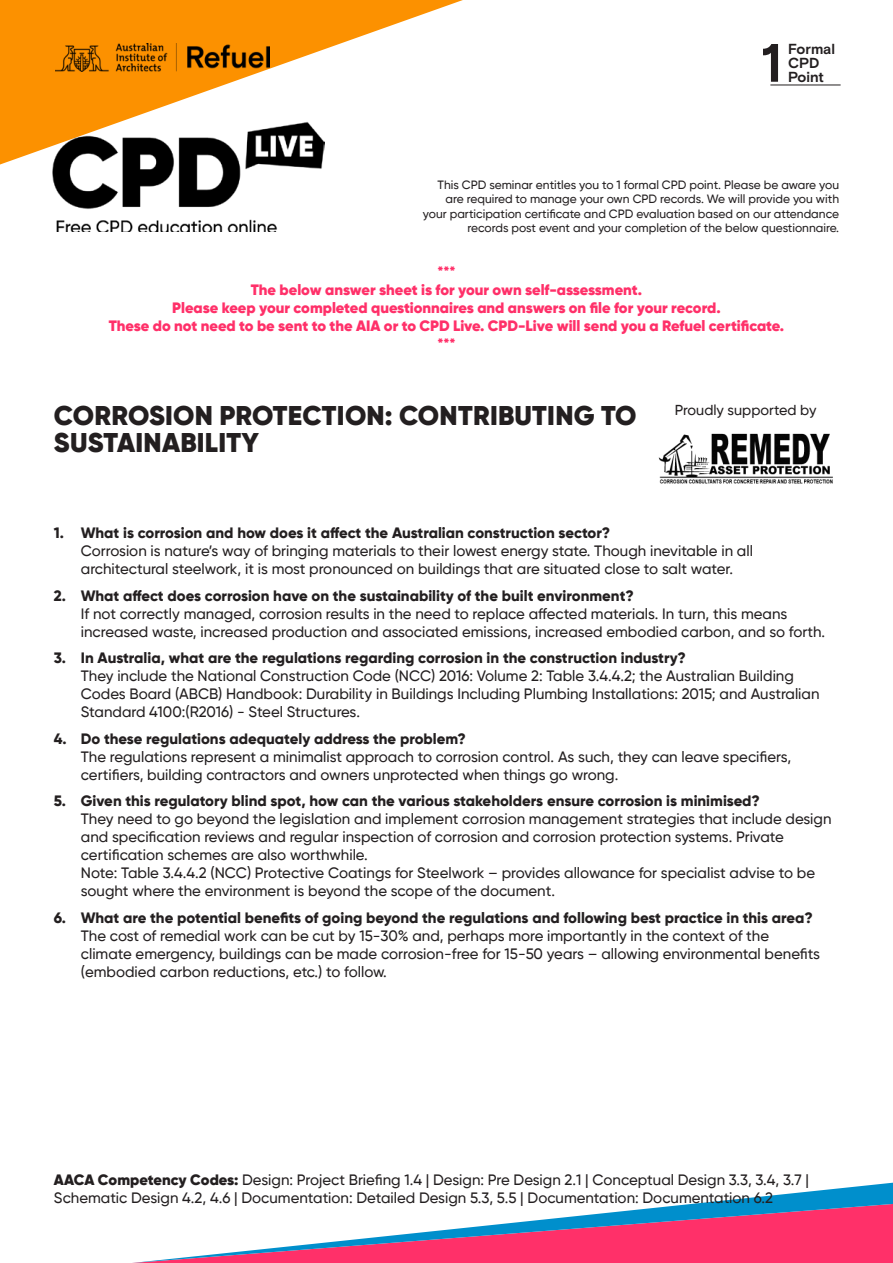
<style>
.page{position:relative;width:893px;height:1263px;background:#fff}
.page>*{position:absolute;margin:0;border:0;box-sizing:border-box;transform-origin:0 0}
.t1{font:700 53.85px "Basis Grotesque Pro";color:#231f20}
.t2{font:900 27px/27px "Gilroy";letter-spacing:.01em;color:#231f20}
.t3{font:500 15px/18px "Gilroy";color:#231f20}
.t4{font:900 15px/18px "Gilroy";color:#ff3069;text-align:center}
.t5{font:700 14.55px/13.6px "Basis Grotesque Pro";letter-spacing:-.01em;color:#231f20}
.t6{font:500 14.4px "Gilroy";color:#231f20}
.t7{font:500 12px/14.4px "Gilroy";color:#231f20;text-align:right}
.s1{font-weight:800}
.s2{font-weight:900}
</style>
<div class="page">
<svg style="left:0;top:0;width:463px;height:165px;fill:#fc9100"></svg>
<svg style="left:132px;top:1183px;width:761px;height:80px"></svg>
<img style="left:658px;top:433px;width:175px;height:51px">
<img style="left:52px;top:122px;width:272px;height:110px">
<hr style="left:770px;top:85px;width:71px;height:1px;background:#231f20">
<img style="left:55px;top:44px;width:214px;height:28px">
<p class="t1" style="left:760px;top:31px;width:23px">1</p>
<p class="t5" style="left:788px;top:42px;width:48px">Formal<br>CPD</p>
<p class="t5" style="left:788px;top:70px;width:37px">Point</p>
<p class="t7" style="left:423px;top:177px;width:418px">This CPD seminar entitles you to 1 formal CPD point. Please be aware you are required to manage your own CPD records. We will provide you with your participation certificate and CPD evaluation based on our attendance records post event and your completion of the below questionnaire.</p>
<p class="t4" style="left:437px;top:263px;width:20px">***</p>
<p class="t4" style="left:109px;top:281px;width:677px">The below answer sheet is for your own self-assessment.<br>Please keep your completed questionnaires and answers on file for your record.<br>These do not need to be sent to the AIA or to CPD Live. CPD-Live will send you a Refuel certificate.</p>
<p class="t4" style="left:437px;top:335px;width:20px">***</p>
<p class="t2" style="left:54px;top:402px;width:584px">CORROSION PROTECTION: CONTRIBUTING TO<br>SUSTAINABILITY</p>
<p class="t6" style="left:675px;top:401px;width:143px">Proudly supported by</p>
<p class="t3" style="left:81px;top:524px;width:674px;text-indent:-27px"><span class="s1">1. What is corrosion and how does it affect the Australian construction sector?<br></span>Corrosion is nature’s way of bringing materials to their lowest energy state. Though inevitable in all architectural steelwork, it is most pronounced on buildings that are situated close to salt water.</p>
<p class="t3" style="left:81px;top:586px;width:746px;text-indent:-27px"><span class="s1">2. What affect does corrosion have on the sustainability of the built environment?<br></span>If not correctly managed, corrosion results in the need to replace affected materials. In turn, this means increased waste, increased production and associated emissions, increased embodied carbon, and so forth.</p>
<p class="t3" style="left:81px;top:649px;width:740px;text-indent:-27px"><span class="s1">3. In Australia, what are the regulations regarding corrosion in the construction industry?<br></span>They include the National Construction Code (NCC) 2016: Volume 2: Table 3.4.4.2; the Australian Building Codes Board (ABCB) Handbook: Durability in Buildings Including Plumbing Installations: 2015; and Australian Standard 4100:(R2016) - Steel Structures.</p>
<p class="t3" style="left:81px;top:729px;width:712px;text-indent:-27px"><span class="s1">4. Do these regulations adequately address the problem?<br></span>The regulations represent a minimalist approach to corrosion control. As such, they can leave specifiers, certifiers, building contractors and owners unprotected when things go wrong.</p>
<p class="t3" style="left:81px;top:792px;width:752px;text-indent:-27px"><span class="s1">5. Given this regulatory blind spot, how can the various stakeholders ensure corrosion is minimised?<br></span>They need to go beyond the legislation and implement corrosion management strategies that include design and specification reviews and regular inspection of corrosion and corrosion protection systems. Private certification schemes are also worthwhile.<br>Note: Table 3.4.4.2 (NCC) Protective Coatings for Steelwork – provides allowance for specialist advise to be sought where the environment is beyond the scope of the document.</p>
<p class="t3" style="left:81px;top:908px;width:741px;text-indent:-27px"><span class="s1">6. What are the potential benefits of going beyond the regulations and following best practice in this area?<br></span>The cost of remedial work can be cut by 15-30% and, perhaps more importantly in the context of the climate emergency, buildings can be made corrosion-free for 15-50 years – allowing environmental benefits (embodied carbon reductions, etc.) to follow.</p>
<p class="t3" style="left:54px;top:1170px;width:757px"><span class="s2">AACA Competency Codes:</span> Design: Project Briefing 1.4 | Design: Pre Design 2.1 | Conceptual Design 3.3, 3.4, 3.7 |<br>Schematic Design 4.2, 4.6 | Documentation: Detailed Design 5.3, 5.5 | Documentation: Documentation 6.2</p>
</div>
